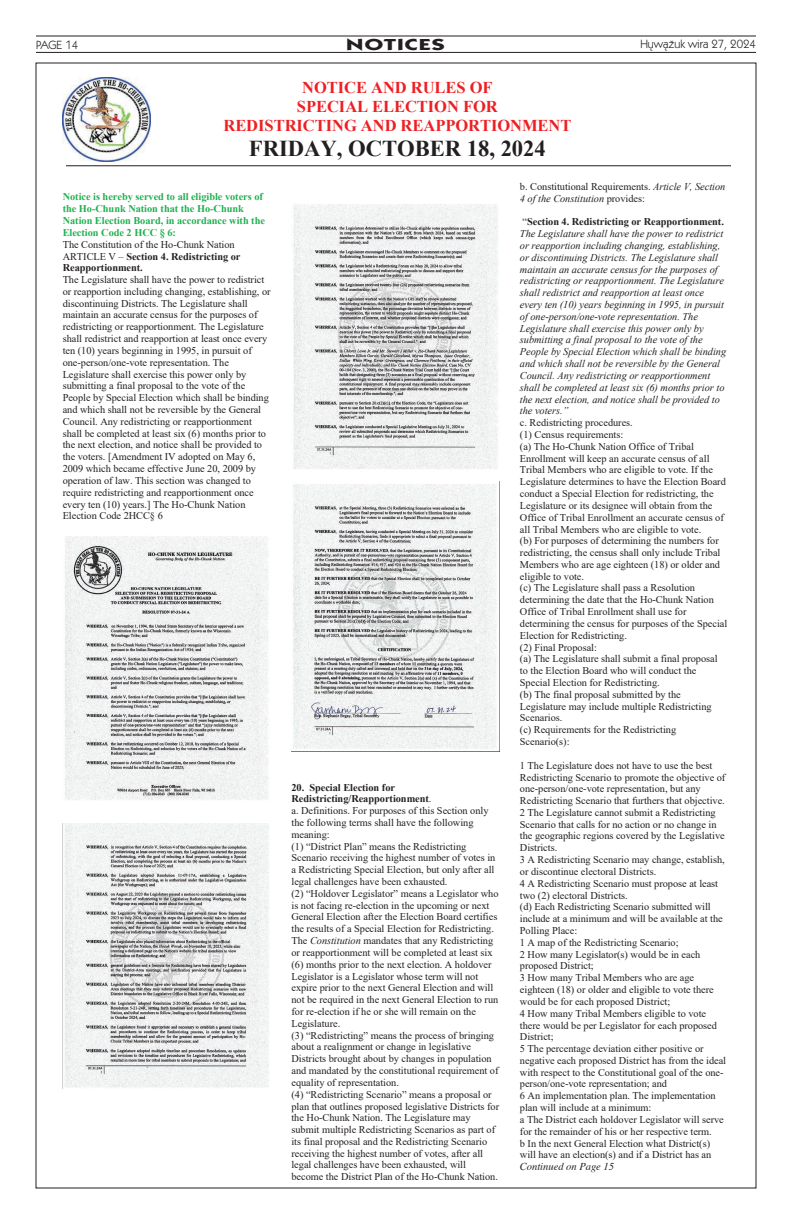
<style>
.page{position:relative;width:792px;height:1224px;background:#fff}
.page>*{position:absolute;margin:0;border:0;box-sizing:border-box;transform-origin:0 0}
.t1{font:700 22.7px "Times New Roman";color:#231f20}
.t2{font:700 16.5px/18.9px "Times New Roman";letter-spacing:-.005em;color:#ee1f23;text-align:center}
.t3{font:700 16px "Kabel IT Cby BT";letter-spacing:.05em;color:#231f20;scale:1.5 1}
.t4{font:12px "Kabel IT Cby BT";color:#231f20}
.t5{font:italic 10.5px "Times";color:#231f20}
.t6{font:10.4px/11.8px "Times New Roman";letter-spacing:-.005em;color:#231f20}
.t7{font:italic 10.4px/11.8px "Times New Roman";letter-spacing:-.005em;color:#231f20}
.t8{font:700 10.4px/11.8px "Times New Roman";letter-spacing:-.005em;color:#1fb04f}
.s1{font-family:"New Hocak"}
.s2{font-weight:700}
.s3{font-style:italic}
.s4{font-style:normal}
.s5{font-weight:700;font-style:normal}
</style>
<div class="page">
<hr style="left:36px;top:36px;width:720px;height:1px;background:#231f20">
<hr style="left:36px;top:52px;width:720px;height:1px;background:#231f20">
<img style="left:65px;top:536px;width:203px;height:264px">
<img style="left:64px;top:823px;width:205px;height:265px">
<img style="left:293px;top:204px;width:205px;height:265px">
<img style="left:293px;top:482px;width:207px;height:269px">
<svg style="left:66px;top:106px;width:665px;height:60px"></svg>
<img style="left:63px;top:77px;width:87px;height:85px">
<p class="t4" style="left:36px;top:37px;width:44px">PAGE 14</p>
<h3 class="t3" style="left:346px;top:35px;width:67px">NOTICES</h3>
<p class="t4" style="left:640px;top:36px;width:117px">Hu<span class="s1">\</span>wa<span class="s1">\</span>z<span class="s1">`</span>uk wira 27, 2024</p>
<h2 class="t2" style="left:223px;top:78px;width:349px">NOTICE AND RULES OF<br>SPECIAL ELECTION FOR<br>REDISTRICTING AND REAPPORTIONMENT</h2>
<h1 class="t1" style="left:249px;top:132px;width:298px">FRIDAY, OCTOBER 18, 2024</h1>
<p class="t8" style="left:63px;top:191px;width:204px">Notice is hereby served to all eligible voters of the Ho-Chunk Nation that the Ho-Chunk Nation Election Board, in accordance with the Election Code 2 HCC § 6:</p>
<p class="t6" style="left:63px;top:238px;width:179px">The Constitution of the Ho-Chunk Nation<br>ARTICLE V – <span class="s2">Section 4. Redistricting or<br>Reapportionment.</span></p>
<p class="t6" style="left:63px;top:274px;width:209px">The Legislature shall have the power to redistrict or reapportion including changing, establishing, or discontinuing Districts. The Legislature shall maintain an accurate census for the purposes of redistricting or reapportionment. The Legislature shall redistrict and reapportion at least once every ten (10) years beginning in 1995, in pursuit of one-person/one-vote representation. The Legislature shall exercise this power only by submitting a final proposal to the vote of the People by Special Election which shall be binding and which shall not be reversible by the General Council. Any redistricting or reapportionment shall be completed at least six (6) months prior to the next election, and notice shall be provided to the voters. [Amendment IV adopted on May 6, 2009 which became effective June 20, 2009 by operation of law. This section was changed to require redistricting and reapportionment once every ten (10) years.] The Ho-Chunk Nation Election Code 2HCC§ 6</p>
<p class="t6" style="left:291px;top:781px;width:209px"><span class="s2">20. Special Election for Redistricting/Reapportionment</span>.<br>a. Definitions. For purposes of this Section only the following terms shall have the following meaning:<br>(1) “District Plan” means the Redistricting Scenario receiving the highest number of votes in a Redistricting Special Election, but only after all legal challenges have been exhausted.<br>(2) “Holdover Legislator” means a Legislator who is not facing re-election in the upcoming or next General Election after the Election Board certifies the results of a Special Election for Redistricting.<br>The <span class="s3">Constitution</span> mandates that any Redistricting or reapportionment will be completed at least six (6) months prior to the next election. A holdover Legislator is a Legislator whose term will not expire prior to the next General Election and will not be required in the next General Election to run for re-election if he or she will remain on the Legislature.<br>(3) “Redistricting” means the process of bringing about a realignment or change in legislative Districts brought about by changes in population and mandated by the constitutional requirement of equality of representation.<br>(4) “Redistricting Scenario” means a proposal or plan that outlines proposed legislative Districts for the Ho-Chunk Nation. The Legislature may submit multiple Redistricting Scenarios as part of its final proposal and the Redistricting Scenario receiving the highest number of votes, after all legal challenges have been exhausted, will become the District Plan of the Ho-Chunk Nation.</p>
<p class="t6" style="left:520px;top:180px;width:207px">b. Constitutional Requirements. <span class="s3">Article V, Section<br>4 of the Constitution</span> provides:</p>
<p class="t7" style="left:520px;top:216px;width:208px"><span class="s4">“</span><span class="s5">Section 4. Redistricting or Reapportionment.<br></span>The Legislature shall have the power to redistrict or reapportion including changing, establishing, or discontinuing Districts. The Legislature shall maintain an accurate census for the purposes of redistricting or reapportionment. The Legislature shall redistrict and reapportion at least once every ten (10) years beginning in 1995, in pursuit of one-person/one-vote representation. The Legislature shall exercise this power only by submitting a final proposal to the vote of the People by Special Election which shall be binding and which shall not be reversible by the General Council. Any redistricting or reapportionment shall be completed at least six (6) months prior to the next election, and notice shall be provided to the voters.”</p>
<p class="t6" style="left:520px;top:416px;width:209px">c. Redistricting procedures.<br>(1) Census requirements:<br>(a) The Ho-Chunk Nation Office of Tribal Enrollment will keep an accurate census of all Tribal Members who are eligible to vote. If the Legislature determines to have the Election Board conduct a Special Election for redistricting, the Legislature or its designee will obtain from the Office of Tribal Enrollment an accurate census of all Tribal Members who are eligible to vote.<br>(b) For purposes of determining the numbers for redistricting, the census shall only include Tribal Members who are age eighteen (18) or older and eligible to vote.<br>(c) The Legislature shall pass a Resolution determining the date that the Ho-Chunk Nation Office of Tribal Enrollment shall use for determining the census for purposes of the Special Election for Redistricting.<br>(2) Final Proposal:<br>(a) The Legislature shall submit a final proposal to the Election Board who will conduct the Special Election for Redistricting.<br>(b) The final proposal submitted by the Legislature may include multiple Redistricting Scenarios.<br>(c) Requirements for the Redistricting Scenario(s):</p>
<p class="t6" style="left:520px;top:759px;width:208px">1 The Legislature does not have to use the best Redistricting Scenario to promote the objective of one-person/one-vote representation, but any Redistricting Scenario that furthers that objective.<br>2 The Legislature cannot submit a Redistricting Scenario that calls for no action or no change in the geographic regions covered by the Legislative Districts.<br>3 A Redistricting Scenario may change, establish, or discontinue electoral Districts.<br>4 A Redistricting Scenario must propose at least two (2) electoral Districts.<br>(d) Each Redistricting Scenario submitted will include at a minimum and will be available at the Polling Place:<br>1 A map of the Redistricting Scenario;<br>2 How many Legislator(s) would be in each proposed District;<br>3 How many Tribal Members who are age eighteen (18) or older and eligible to vote there would be for each proposed District;<br>4 How many Tribal Members eligible to vote there would be per Legislator for each proposed District;<br>5 The percentage deviation either positive or negative each proposed District has from the ideal with respect to the Constitutional goal of the one&shy;person/one-vote representation; and<br>6 An implementation plan. The implementation plan will include at a minimum:<br>a The District each holdover Legislator will serve for the remainder of his or her respective term.<br>b In the next General Election what District(s) will have an election(s) and if a District has an</p>
<p class="t5" style="left:520px;top:1157px;width:96px">Continued on Page 15</p>
</div>
